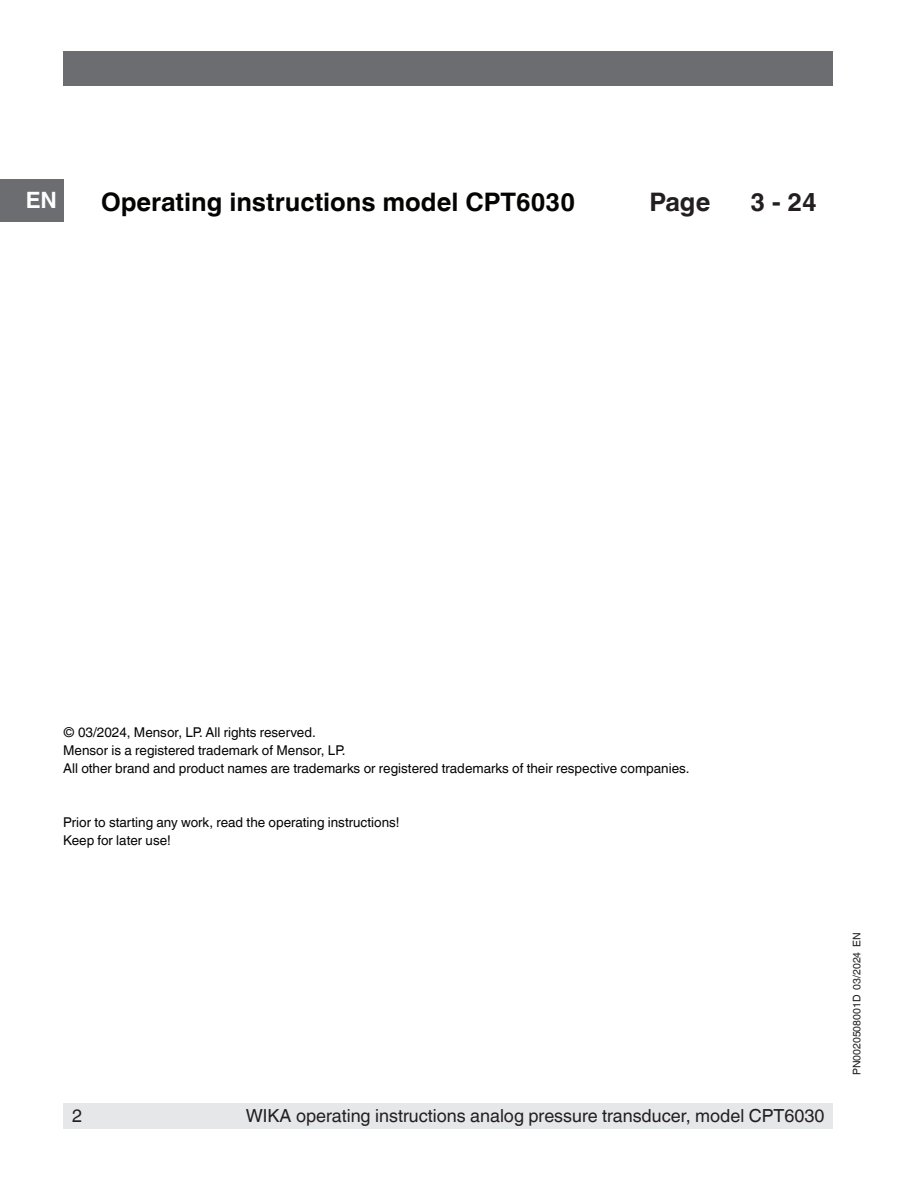
<style>
.page{position:relative;width:918px;height:1188px;background:#fff}
.page>*{position:absolute;margin:0;border:0;box-sizing:border-box;transform-origin:0 0}
.Headline{font:700 25.5px "Helvetica World";color:#040503}
.Headline-2{font:700 25.5px "Helvetica World";color:#231f20}
.t1{font:700 22.5px "Helvetica World";color:#fff}
.t2{font:18px "Helvetica World";color:#231f20}
.Running_text{font:13.5px "Helvetica World";color:#040503}
.t3{font:10.5px "Helvetica World";color:#231f20}
</style>
<div class="page">
<div style="left:64px;top:1103px;width:769px;height:25px;background:#e6e7e9"></div>
<div style="left:64px;top:51px;width:769px;height:34px;background:#6c6d70"></div>
<div style="left:0;top:179px;width:64px;height:42px;background:#6c6d70"></div>
<h2 class="t1" style="left:26px;top:187px;width:33px">EN</h2>
<p class="Headline" style="left:101px;top:188px;width:475px">Operating instructions model CPT6030</p>
<p class="Headline-2" style="left:650px;top:188px;width:62px">Page</p>
<p class="Headline-2" style="left:751px;top:188px;width:68px">3 - 24</p>
<p class="Running_text" style="left:63px;top:724px;width:254px">© 03/2024, Mensor, LP. All rights reserved.</p>
<p class="Running_text" style="left:63px;top:742px;width:284px">Mensor is a registered trademark of Mensor, LP.</p>
<p class="Running_text" style="left:63px;top:760px;width:628px">All other brand and product names are trademarks or registered trademarks of their respective companies.</p>
<p class="Running_text" style="left:63px;top:814px;width:338px">Prior to starting any work, read the operating instructions!</p>
<p class="Running_text" style="left:63px;top:832px;width:109px">Keep for later use!</p>
<h3 class="t2" style="left:72px;top:1105px;width:12px">2</h3>
<h3 class="t2" style="left:246px;top:1105px;width:580px">WIKA operating instructions analog pressure transducer, model CPT6030</h3>
<p class="t3" style="left:851px;top:1075px;width:145px;rotate:-90deg">PN0020508001D 03/2024 EN</p>
</div>
